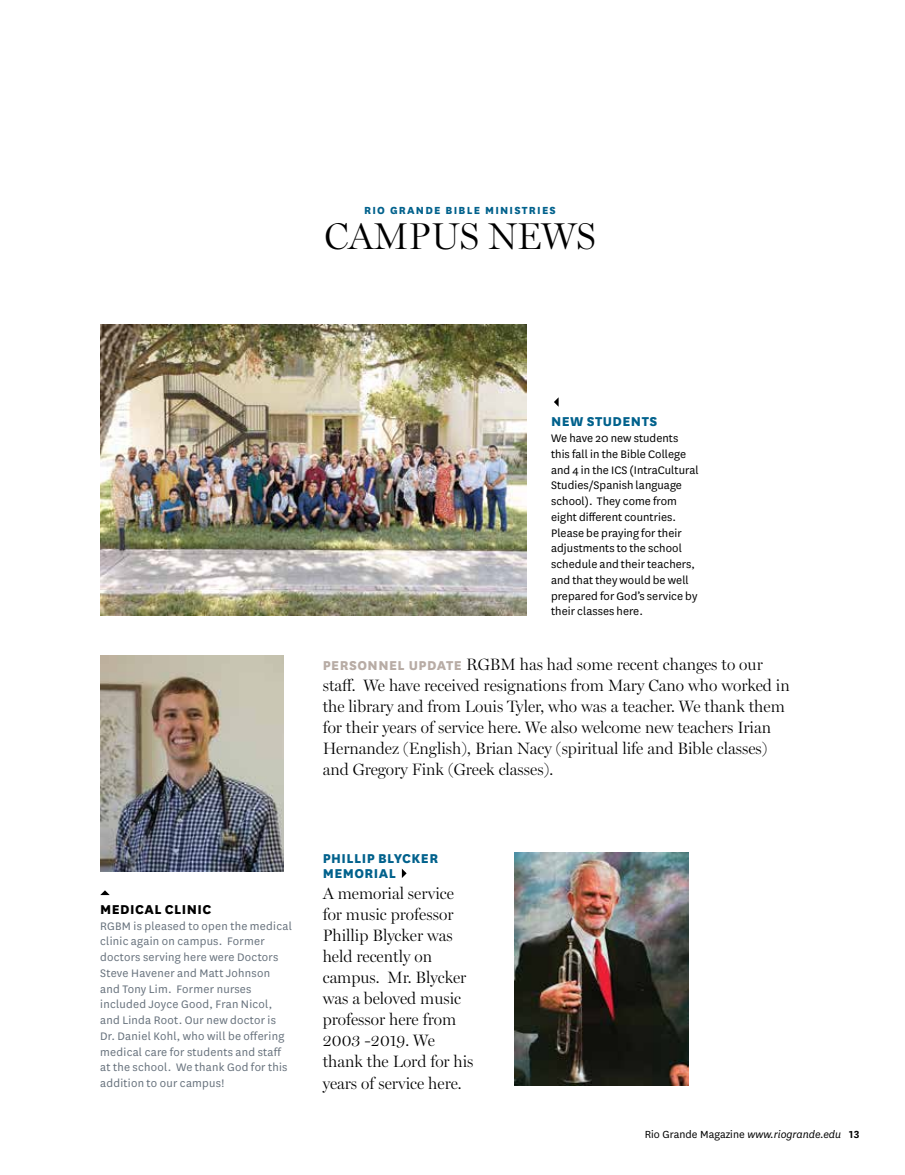
<style>
.page{position:relative;width:905px;height:1175px;background:#fff}
.page>*{position:absolute;margin:0;border:0;box-sizing:border-box;transform-origin:0 0}
.t1{font:300 37.5px "Miller Display";color:#000}
.t2{font:300 16.5px/21px "Miller Display";color:#000}
.t3{font:800 15px/15.6px "National";letter-spacing:.03em;color:#00618c}
.t4{font:800 15px "National";letter-spacing:.03em;color:#000}
.t5{font:12.75px/15.8px "National";letter-spacing:.02em;color:#66717c}
.t6{font:12.75px/15.8px "National";letter-spacing:.005em;color:#000}
.t7{font:12px "National";color:#000}
.t8{font:800 12px "National";letter-spacing:.1em;color:#00618c}
.s1{font-family:"National";font-weight:800;font-size:15px;color:#b8aca5}
.s2{font-style:italic}
.s3{font-weight:600}
</style>
<div class="page">
<img style="left:514px;top:852px;width:175px;height:233px">
<img style="left:100px;top:656px;width:184px;height:216px">
<img style="left:100px;top:324px;width:426px;height:291px">
<svg style="left:100px;top:890px;width:10px;height:5px"></svg>
<svg style="left:554px;top:398px;width:4px;height:8px"></svg>
<svg style="left:402px;top:869px;width:4px;height:9px"></svg>
<p class="t8" style="left:364px;top:202px;width:193px">RIO GRANDE BIBLE MINISTRIES</p>
<h1 class="t1" style="left:324px;top:214px;width:272px">CAMPUS NEWS</h1>
<p class="t4" style="left:100px;top:898px;width:112px">MEDICAL CLINIC</p>
<p class="t5" style="left:100px;top:917px;width:193px">RGBM is pleased to open the medical clinic again on campus. Former doctors serving here were Doctors<br>Steve Havener and Matt Johnson and Tony Lim. Former nurses included Joyce Good, Fran Nicol, and Linda Root. Our new doctor is<br>Dr. Daniel Kohl, who will be offering medical care for students and staff at the school. We thank God for this addition to our campus!</p>
<p class="t3" style="left:551px;top:412px;width:108px">NEW STUDENTS</p>
<p class="t6" style="left:551px;top:429px;width:149px">We have 20 new students this fall in the Bible College and 4 in the ICS (IntraCultural<br>Studies/Spanish language school). They come from eight different countries.<br>Please be praying for their adjustments to the school schedule and their teachers, and that they would be well prepared for God’s service by their classes here.</p>
<p class="t2" style="left:323px;top:654px;width:468px"><span class="s1">PERSONNEL UPDATE</span> RGBM has had some recent changes to our staff. We have received resignations from Mary Cano who worked in the library and from Louis Tyler, who was a teacher. We thank them for their years of service here. We also welcome new teachers Irian Hernandez (English), Brian Nacy (spiritual life and Bible classes) and Gregory Fink (Greek classes).</p>
<p class="t3" style="left:323px;top:849px;width:117px">PHILLIP BLYCKER<br>MEMORIAL</p>
<p class="t2" style="left:323px;top:883px;width:152px">A memorial service for music professor<br>Phillip Blycker was held recently on campus. Mr. Blycker was a beloved music professor here from<br>2003 -2019. We thank the Lord for his years of service here.</p>
<p class="t7" style="left:644px;top:1126px;width:216px">Rio Grande Magazine <span class="s2">www.riogrande.edu</span> <span class="s3">13</span></p>
</div>
